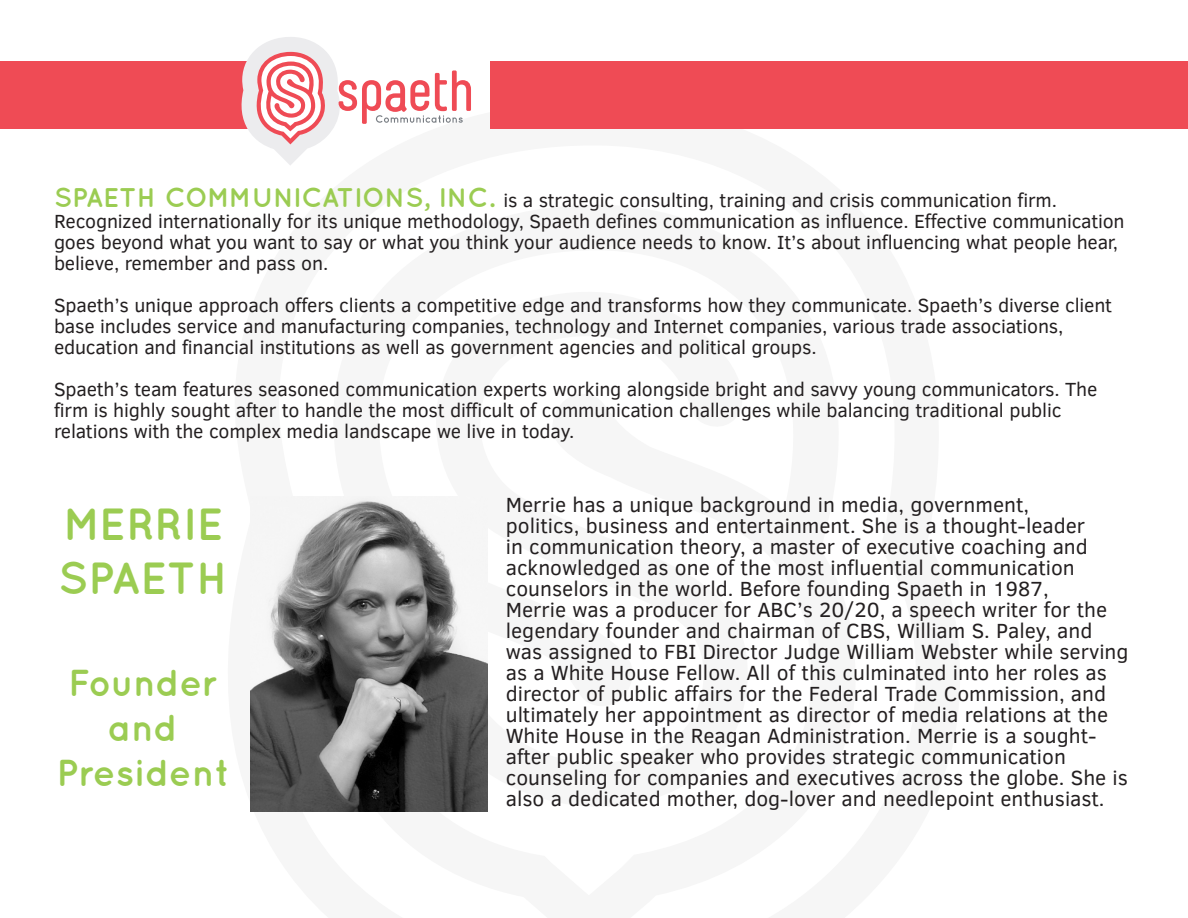
<style>
.page{position:relative;width:1188px;height:918px;background:#fff}
.page>*{position:absolute;margin:0;border:0;box-sizing:border-box;transform-origin:0 0}
.t1{font:700 45px/54px "Quicksand";color:#9bcc52}
.t2{font:700 37.5px/45px "Quicksand";letter-spacing:-.015em;color:#9bcc52;text-align:center}
.t3{font:21px/21px "Clear Sans";color:#231f20}
.t4{font:19.5px/21px "Clear Sans";letter-spacing:-.01em;color:#231f20}
.s1{font-family:"Quicksand";font-weight:700;font-size:27px;color:#9bcc52}
</style>
<div class="page">
<img style="left:250px;top:497px;width:238px;height:315px">
<div style="left:0;top:62px;width:269px;height:67px;background:#ef4b55"></div>
<svg style="left:240px;top:37px;width:231px;height:128px"></svg>
<div style="left:491px;top:62px;width:697px;height:67px;background:#ef4b55"></div>
<p class="t4" style="left:54px;top:190px;width:1072px"><span class="s1">SPAETH COMMUNICATIONS, INC.</span> is a strategic consulting, training and crisis communication firm.<br>Recognized internationally for its unique methodology, Spaeth defines communication as influence. Effective communication goes beyond what you want to say or what you think your audience needs to know. It’s about influencing what people hear, believe, remember and pass on.</p>
<p class="t4" style="left:54px;top:295px;width:1060px">Spaeth’s unique approach offers clients a competitive edge and transforms how they communicate. Spaeth’s diverse client base includes service and manufacturing companies, technology and Internet companies, various trade associations, education and financial institutions as well as government agencies and political groups.</p>
<p class="t4" style="left:54px;top:379px;width:1045px">Spaeth’s team features seasoned communication experts working alongside bright and savvy young communicators. The firm is highly sought after to handle the most difficult of communication challenges while balancing traditional public relations with the complex media landscape we live in today.</p>
<p class="t1" style="left:58px;top:495px;width:171px">MERRIE<br>SPAETH</p>
<p class="t2" style="left:68px;top:659px;width:151px">Founder and</p>
<p class="t2" style="left:56px;top:749px;width:175px">President</p>
<p class="t3" style="left:506px;top:494px;width:624px">Merrie has a unique background in media, government,<br>politics, business and entertainment. She is a thought-leader<br>in communication theory, a master of executive coaching and acknowledged as one of the most influential communication counselors in the world. Before founding Spaeth in 1987,<br>Merrie was a producer for ABC’s 20/20, a speech writer for the legendary founder and chairman of CBS, William S. Paley, and was assigned to FBI Director Judge William Webster while serving as a White House Fellow. All of this culminated into her roles as director of public affairs for the Federal Trade Commission, and ultimately her appointment as director of media relations at the White House in the Reagan Administration. Merrie is a sought&shy;after public speaker who provides strategic communication counseling for companies and executives across the globe. She is also a dedicated mother, dog-lover and needlepoint enthusiast.</p>
</div>
